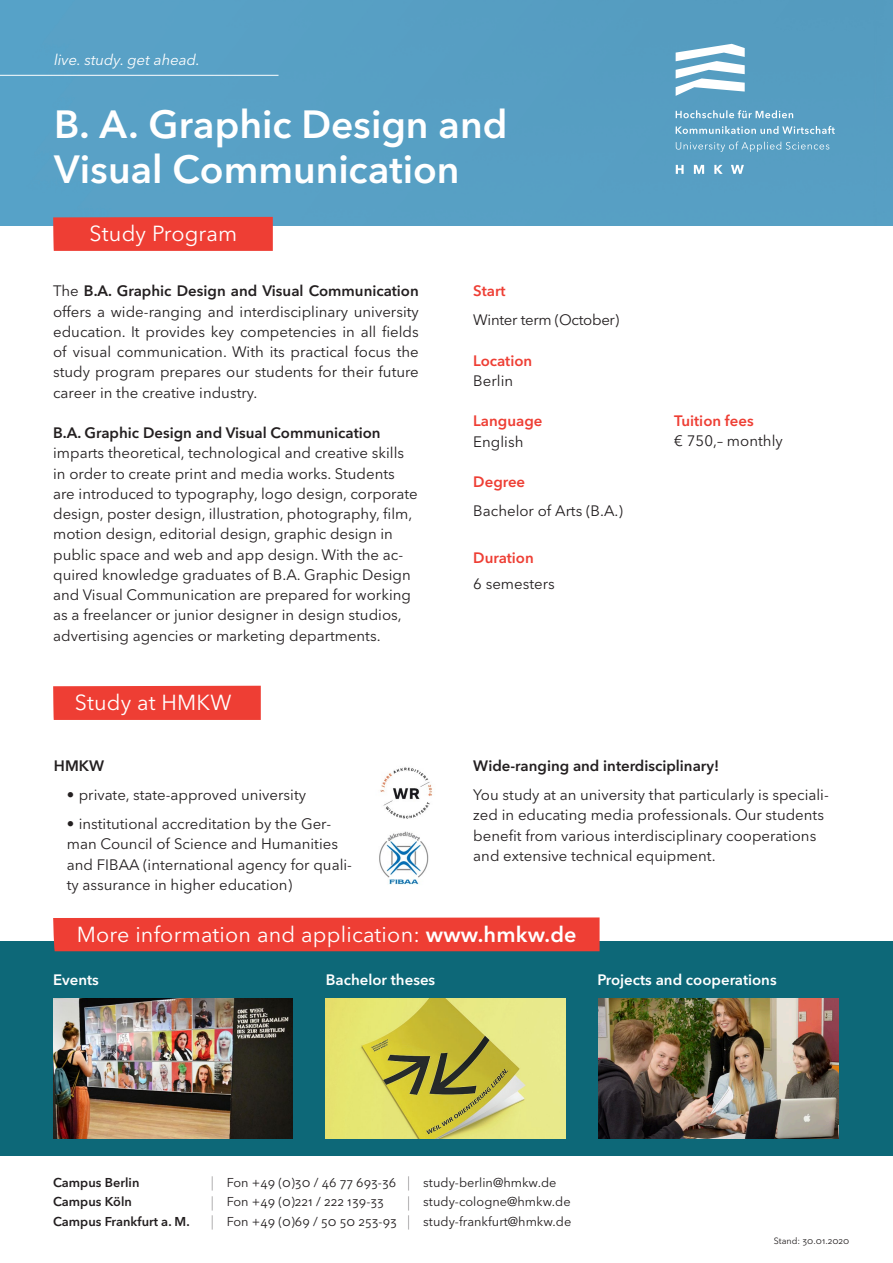
<style>
.page{position:relative;width:893px;height:1263px;background:#fff}
.page>*{position:absolute;margin:0;border:0;box-sizing:border-box;transform-origin:0 0}
.t1{font:600 39px/45px "Avenir Next LT Pro";color:#fff}
.Modulbeschreibung{font:21.6px "Avenir Next LT Pro";letter-spacing:.01em;color:#fff}
.Headline{font:15px/20.2px "Avenir Next LT Pro";color:#231f20}
.Modulbeschreibung-2{font:600 15px "Avenir Next LT Pro";color:#fff}
.Headline-2{font:600 15px "Avenir Next LT Pro";color:#231f20}
.Modulbeschreibung-3{font:15px "Avenir Next LT Pro";color:#231f20}
.Modulbeschreibung-4{font:600 15px "Avenir Next LT Pro";color:#ee3e34}
.Modulbeschreibung-5{font:italic 15px "Avenir Next LT Pro";color:#fff}
.Modulbeschreibung-6{font:15px "Avenir Next LT Pro";letter-spacing:-.02em;color:#231f20}
.Headline-3{font:600 15px "Avenir Next LT Pro";color:#ee3e34}
.t2{font:12.75px "Avenir Next LT Pro";letter-spacing:.005em;color:#231f20}
.t3{font:600 12.75px "Avenir Next LT Pro";letter-spacing:.005em;color:#231f20}
.t4{font:9px "Avenir Next LT Pro";color:#231f20}
.s1{font-weight:600}
.s2{font-weight:600;color:#ee3e34}
.s3{font-weight:200;font-stretch:condensed;font-size:14.25px}
</style>
<div class="page">
<div style="left:0;top:941px;width:893px;height:214px;background:#0d6878"></div>
<div style="left:0;top:0;width:893px;height:225px;background:#57a0c4"></div>
<hr style="left:0;top:75px;width:279px;height:1px;background:#fff">
<img style="left:326px;top:999px;width:239px;height:139px">
<img style="left:598px;top:999px;width:240px;height:139px">
<img style="left:53px;top:999px;width:240px;height:139px">
<div style="left:53px;top:217px;width:220px;height:34px;background:#ee3e34"></div>
<div style="left:53px;top:686px;width:208px;height:34px;background:#ee3e34"></div>
<div style="left:53px;top:917px;width:547px;height:34px;background:#ee3e34"></div>
<svg style="left:676px;top:165px;width:68px;height:9px"></svg>
<svg style="left:676px;top:141px;width:153px;height:11px;background:#6caac9"></svg>
<svg style="left:676px;top:126px;width:159px;height:8px"></svg>
<svg style="left:676px;top:110px;width:117px;height:8px"></svg>
<svg style="left:676px;top:44px;width:69px;height:52px"></svg>
<img style="left:379px;top:767px;width:53px;height:118px">
<p class="Modulbeschreibung-5" style="left:54px;top:51px;width:148px">live. study. get ahead.</p>
<p class="t1" style="left:54px;top:102px;width:455px">B. A. Graphic Design and<br>Visual Communication</p>
<p class="Modulbeschreibung" style="left:90px;top:221px;width:149px">Study Program</p>
<p class="Headline" style="left:53px;top:281px;width:367px;text-align:justify">The <span class="s1">B.A. Graphic Design and Visual Communication </span>offers a wide-ranging and interdisciplinary university education. It provides key competencies in all fields of visual communication. With its practical focus the study program prepares our students for their future career in the creative industry.</p>
<p class="Headline" style="left:53px;top:423px;width:366px"><span class="s1">B.A. Graphic Design and Visual Communication </span>imparts theoretical, technological and creative skills in order to create print and media works. Students are introduced to typography, logo design, corporate design, poster design, illustration, photography, film, motion design, editorial design, graphic design in public space and web and app design. With the ac&shy;quired knowledge graduates of B.A. Graphic Design and Visual Communication are prepared for working as a freelancer or junior designer in design studios, advertising agencies or marketing departments.</p>
<p class="Modulbeschreibung" style="left:75px;top:690px;width:158px">Study at HMKW</p>
<p class="Headline-2" style="left:54px;top:757px;width:52px">HMKW</p>
<p class="Headline" style="left:67px;top:785px;width:241px">• private, state-approved university</p>
<p class="Headline" style="left:67px;top:813px;width:287px">• institutional accreditation by the Ger&shy;man Council of Science and Humanities and FIBAA (international agency for quali&shy;ty assurance in higher education)</p>
<p class="Modulbeschreibung-4" style="left:473px;top:282px;width:34px">Start</p>
<p class="Modulbeschreibung-6" style="left:473px;top:311px;width:147px">Winter term (October)</p>
<p class="Modulbeschreibung-4" style="left:473px;top:351px;width:60px">Location</p>
<p class="Headline" style="left:473px;top:370px;width:41px">Berlin</p>
<p class="Modulbeschreibung-4" style="left:473px;top:412px;width:71px">Language</p>
<p class="Headline" style="left:473px;top:431px;width:52px">English</p>
<p class="Headline-3" style="left:473px;top:473px;width:53px">Degree</p>
<p class="Modulbeschreibung-3" style="left:473px;top:502px;width:151px">Bachelor of Arts (B.A.)</p>
<p class="Modulbeschreibung-4" style="left:473px;top:548px;width:62px">Duration</p>
<p class="Modulbeschreibung-3" style="left:473px;top:575px;width:83px">6 semesters</p>
<p class="Headline" style="left:674px;top:411px;width:110px"><span class="s2">Tuition fees<br></span>€ 750,– monthly</p>
<p class="Headline-2" style="left:473px;top:757px;width:247px">Wide-ranging and interdisciplinary!</p>
<p class="Headline" style="left:473px;top:785px;width:357px">You study at an university that particularly is speciali&shy;zed in educating media professionals. Our students benefit from various interdisciplinary cooperations and extensive technical equipment.</p>
<p class="Modulbeschreibung" style="left:77px;top:921px;width:501px">More information and application: <span class="s1">www.hmkw.de</span></p>
<p class="Modulbeschreibung-2" style="left:53px;top:971px;width:47px">Events</p>
<p class="Modulbeschreibung-2" style="left:326px;top:971px;width:111px">Bachelor theses</p>
<p class="Modulbeschreibung-2" style="left:597px;top:971px;width:181px">Projects and cooperations</p>
<p class="t3" style="left:53px;top:1174px;width:88px">Campus Berlin</p>
<p class="t2" style="left:211px;top:1174px;width:347px"><span class="s3">|</span> Fon +49 (0)30 / 46 77 693-36 <span class="s3">|</span> study-berlin@hmkw.de</p>
<p class="t3" style="left:53px;top:1194px;width:80px">Campus Köln</p>
<p class="t2" style="left:211px;top:1194px;width:175px"><span class="s3">|</span> Fon +49 (0)221 / 222 139-33</p>
<p class="t2" style="left:407px;top:1194px;width:165px"><span class="s3">|</span> study-cologne@hmkw.de</p>
<p class="t3" style="left:53px;top:1213px;width:138px">Campus Frankfurt a. M.</p>
<p class="t2" style="left:211px;top:1213px;width:362px"><span class="s3">|</span> Fon +49 (0)69 / 50 50 253-93 <span class="s3">|</span> study-frankfurt@hmkw.de</p>
<p class="t4" style="left:774px;top:1236px;width:77px">Stand: 30.01.2020</p>
</div>
